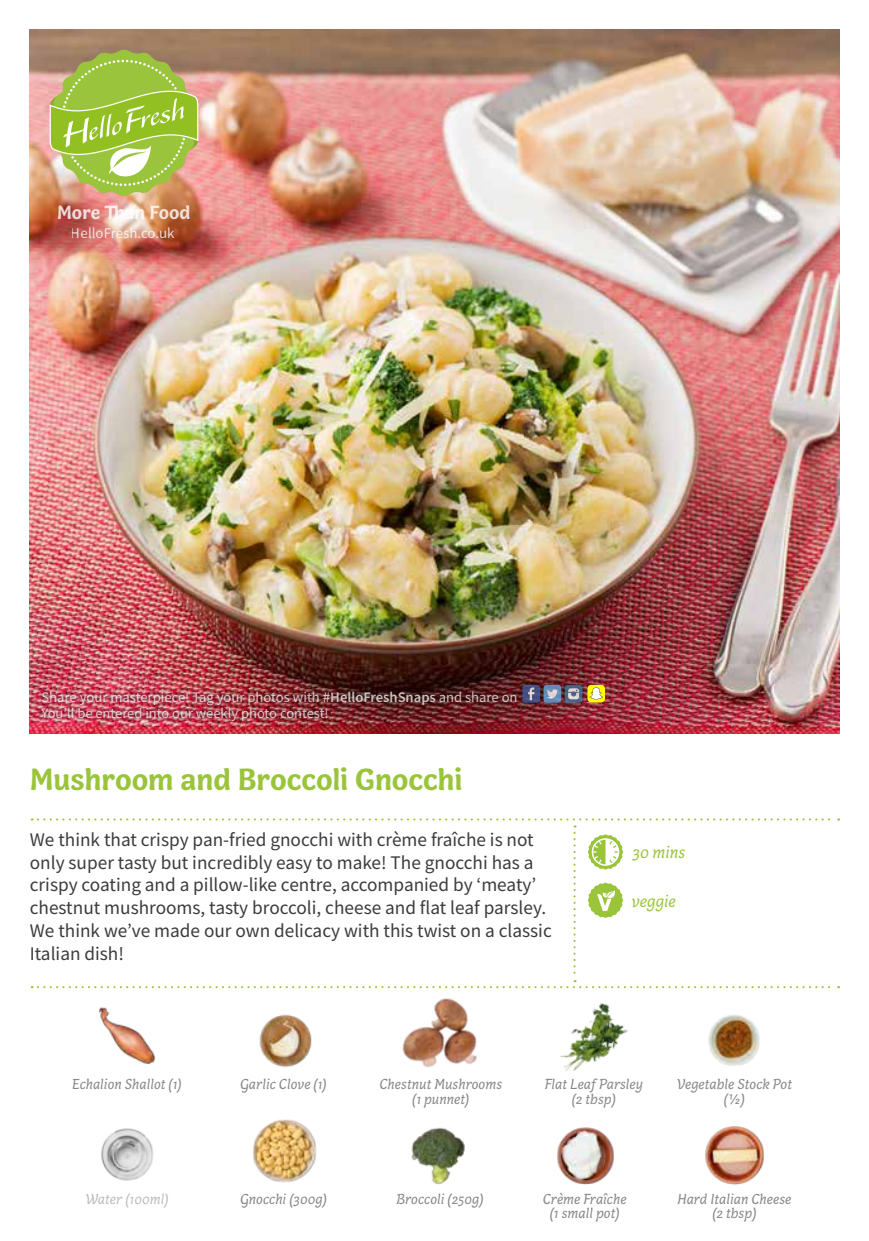
<style>
.page{position:relative;width:869px;height:1241px;background:#fff}
.page>*{position:absolute;margin:0;border:0;box-sizing:border-box;transform-origin:0 0}
.t1{font:700 31.5px "Capucine Basic";letter-spacing:-.005em;color:#9ac43a}
.t2{font:700 19.6px "Capucine Basic";color:#fff}
.t3{font:19.25px/22.8px "Source Sans Pro";color:#3c3c3b}
.t4{font:italic 17.5px "Capucine Basic";color:#9ac43a}
.t5{font:italic 14.88px/14.5px "Capucine Basic";color:#878787;text-align:center}
.t6{font:14.88px "Source Sans Pro";color:#fff}
.t7{font:italic 14.88px "Capucine Basic";color:#bcbcbc}
.t8{font:14.53px/16.4px "Source Sans Pro";color:#ededed}
.s1{font-weight:600}
</style>
<div class="page">
<img style="left:30px;top:30px;width:808px;height:703px">
<svg style="left:50px;top:50px;width:148px;height:146px;background:#adbe5a"></svg>
<div style="left:37px;top:679px;width:550px;height:46px;background:#000;opacity:.75"></div>
<svg style="left:522px;top:685px;width:18px;height:17px"></svg>
<svg style="left:528px;top:687px;width:6px;height:13px"></svg>
<svg style="left:564px;top:685px;width:18px;height:17px"></svg>
<svg style="left:568px;top:688px;width:10px;height:11px"></svg>
<svg style="left:543px;top:685px;width:18px;height:17px"></svg>
<svg style="left:546px;top:689px;width:12px;height:9px"></svg>
<svg style="left:587px;top:684px;width:17px;height:18px"></svg>
<svg style="left:32px;top:818px;width:806px;height:170px"></svg>
<img style="left:259px;top:1014px;width:53px;height:54px">
<img style="left:383px;top:980px;width:123px;height:88px">
<img style="left:560px;top:1003px;width:68px;height:68px">
<img style="left:708px;top:1015px;width:52px;height:51px">
<img style="left:101px;top:1128px;width:53px;height:53px">
<img style="left:253px;top:1119px;width:64px;height:64px">
<img style="left:411px;top:1127px;width:54px;height:58px">
<img style="left:557px;top:1127px;width:57px;height:58px">
<img style="left:705px;top:1126px;width:59px;height:59px">
<img style="left:99px;top:1007px;width:57px;height:57px">
<p class="t2" style="left:57px;top:198px;width:135px">More Than Food</p>
<p class="t6" style="left:71px;top:224px;width:105px">HelloFresh.co.uk</p>
<p class="t8" style="left:41px;top:688px;width:477px">Share your masterpiece! Tag your photos with <span class="s1">#HelloFreshSnaps</span> and share on<br>You’ll be entered into our weekly photo contest!</p>
<h1 class="t1" style="left:30px;top:754px;width:434px">Mushroom and Broccoli Gnocchi</h1>
<p class="t3" style="left:30px;top:828px;width:523px">We think that crispy pan-fried gnocchi with crème fraîche is not only super tasty but incredibly easy to make! The gnocchi has a crispy coating and a pillow-like centre, accompanied by ‘meaty’ chestnut mushrooms, tasty broccoli, cheese and flat leaf parsley.<br>We think we’ve made our own delicacy with this twist on a classic Italian dish!</p>
<p class="t4" style="left:632px;top:839px;width:55px">30 mins</p>
<p class="t4" style="left:631px;top:888px;width:46px">veggie</p>
<p class="t5" style="left:72px;top:1077px;width:111px">Echalion Shallot (1)</p>
<p class="t5" style="left:240px;top:1077px;width:88px">Garlic Clove (1)</p>
<p class="t5" style="left:379px;top:1077px;width:124px">Chestnut Mushrooms (1 punnet)</p>
<p class="t5" style="left:544px;top:1077px;width:100px">Flat Leaf Parsley (2 tbsp)</p>
<p class="t5" style="left:676px;top:1077px;width:117px">Vegetable Stock Pot (1/2)</p>
<p class="t7" style="left:85px;top:1187px;width:85px">Water (100ml)</p>
<p class="t5" style="left:240px;top:1192px;width:88px">Gnocchi (300g)</p>
<p class="t5" style="left:396px;top:1192px;width:88px">Broccoli (250g)</p>
<p class="t5" style="left:542px;top:1192px;width:85px">Crème Fraîche (1 small pot)</p>
<p class="t5" style="left:677px;top:1192px;width:115px">Hard Italian Cheese (2 tbsp)</p>
</div>
